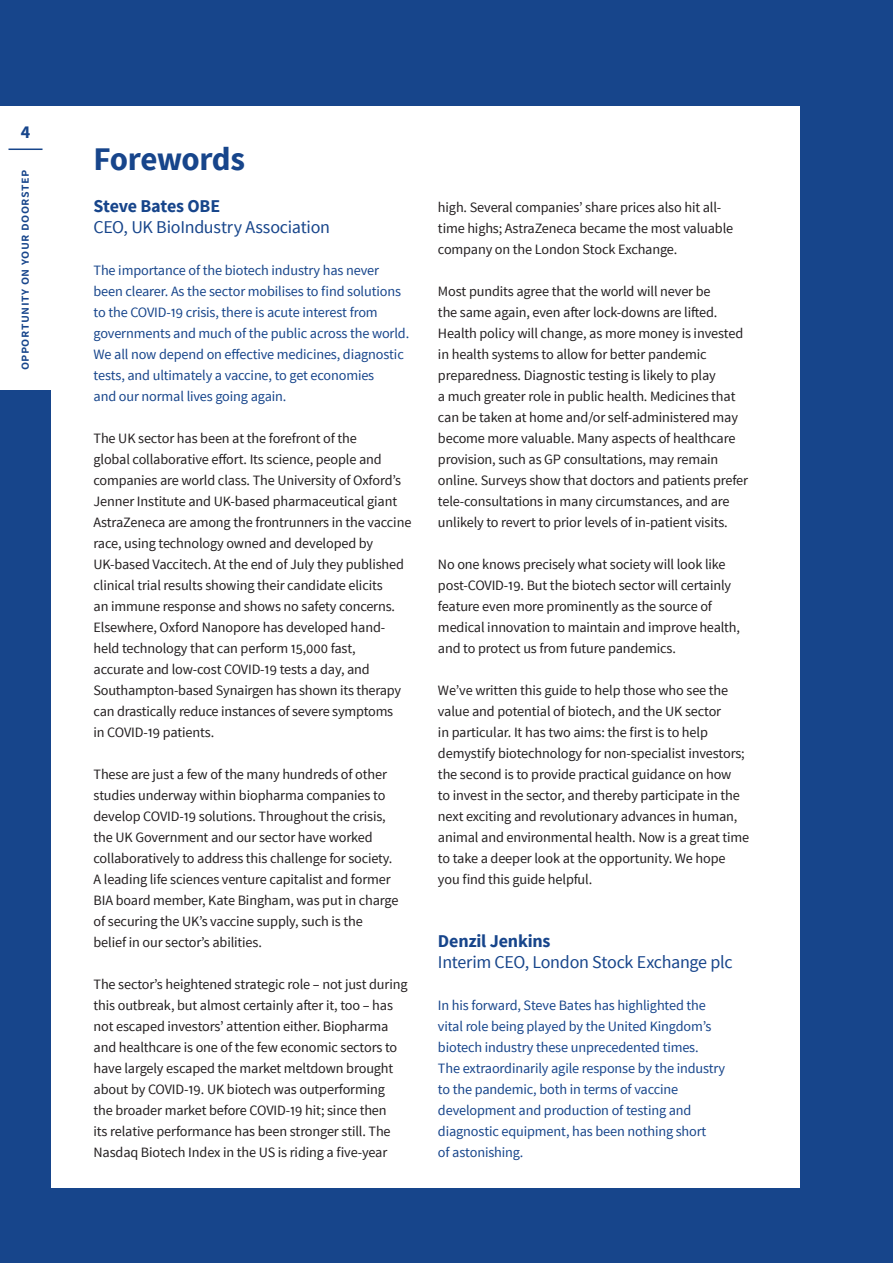
<style>
.page{position:relative;width:893px;height:1263px;background:#17458b}
.page>*{position:absolute;margin:0;border:0;box-sizing:border-box;transform-origin:0 0}
.Prelim_Heading{font:700 33px "Source Sans Pro";letter-spacing:-.015em;color:#17458b}
.Body{font:18px/21px "Source Sans Pro";letter-spacing:-.015em;color:#17458b}
.t1{font:700 18px "Source Sans Pro";color:#17458b}
.Body-2{font:14.25px/21px "Source Sans Pro";letter-spacing:-.01em;color:#231f20}
.Body-3{font:14.25px/21px "Source Sans Pro";letter-spacing:-.01em;color:#17458b}
.t2{font:600 13.5px "Source Sans Pro";letter-spacing:.03em;color:#17458b}
.s1{font-weight:700}
</style>
<div class="page">
<div style="left:51px;top:106px;width:748px;height:1082px;background:#fff"></div>
<div style="left:0;top:106px;width:51px;height:284px;background:#fff"></div>
<hr style="left:9px;top:149px;width:34px;height:1px;background:#17458b">
<p class="t1" style="left:21px;top:120px;width:11px">4</p>
<p class="t2" style="left:16px;top:370px;width:202px;rotate:-90deg">opportunity on your doorstep</p>
<p class="Prelim_Heading" style="left:94px;top:137px;width:153px">Forewords</p>
<p class="Body" style="left:94px;top:195px;width:238px"><span class="s1">Steve Bates OBE<br></span>CEO, UK BioIndustry Association</p>
<p class="Body-3" style="left:94px;top:260px;width:317px">The importance of the biotech industry has never been clearer. As the sector mobilises to find solutions to the COVID-19 crisis, there is acute interest from governments and much of the public across the world.<br>We all now depend on effective medicines, diagnostic tests, and ultimately a vaccine, to get economies<br>and our normal lives going again.</p>
<p class="Body-2" style="left:94px;top:428px;width:319px">The UK sector has been at the forefront of the<br>global collaborative effort. Its science, people and companies are world class. The University of Oxford’s Jenner Institute and UK-based pharmaceutical giant AstraZeneca are among the frontrunners in the vaccine race, using technology owned and developed by UK-based Vaccitech. At the end of July they published clinical trial results showing their candidate elicits<br>an immune response and shows no safety concerns.<br>Elsewhere, Oxford Nanopore has developed hand&shy;held technology that can perform 15,000 fast,<br>accurate and low-cost COVID-19 tests a day, and Southampton-based Synairgen has shown its therapy can drastically reduce instances of severe symptoms<br>in COVID-19 patients.</p>
<p class="Body-2" style="left:94px;top:764px;width:306px">These are just a few of the many hundreds of other studies underway within biopharma companies to develop COVID-19 solutions. Throughout the crisis, the UK Government and our sector have worked collaboratively to address this challenge for society.<br>A leading life sciences venture capitalist and former BIA board member, Kate Bingham, was put in charge of securing the UK’s vaccine supply, such is the belief in our sector’s abilities.</p>
<p class="Body-2" style="left:94px;top:974px;width:316px">The sector’s heightened strategic role – not just during this outbreak, but almost certainly after it, too – has not escaped investors’ attention either. Biopharma and healthcare is one of the few economic sectors to have largely escaped the market meltdown brought about by COVID-19. UK biotech was outperforming the broader market before COVID-19 hit; since then<br>its relative performance has been stronger still. The Nasdaq Biotech Index in the US is riding a five-year</p>
<p class="Body-2" style="left:438px;top:197px;width:297px">high. Several companies’ share prices also hit all&shy;time highs; AstraZeneca became the most valuable company on the London Stock Exchange.</p>
<p class="Body-2" style="left:438px;top:281px;width:312px">Most pundits agree that the world will never be<br>the same again, even after lock-downs are lifted.<br>Health policy will change, as more money is invested in health systems to allow for better pandemic preparedness. Diagnostic testing is likely to play<br>a much greater role in public health. Medicines that can be taken at home and/or self-administered may become more valuable. Many aspects of healthcare provision, such as GP consultations, may remain online. Surveys show that doctors and patients prefer tele-consultations in many circumstances, and are unlikely to revert to prior levels of in-patient visits.</p>
<p class="Body-2" style="left:438px;top:554px;width:304px">No one knows precisely what society will look like post-COVID-19. But the biotech sector will certainly feature even more prominently as the source of medical innovation to maintain and improve health, and to protect us from future pandemics.</p>
<p class="Body-2" style="left:438px;top:680px;width:313px">We’ve written this guide to help those who see the value and potential of biotech, and the UK sector<br>in particular. It has two aims: the first is to help demystify biotechnology for non-specialist investors; the second is to provide practical guidance on how<br>to invest in the sector, and thereby participate in the next exciting and revolutionary advances in human, animal and environmental health. Now is a great time to take a deeper look at the opportunity. We hope you find this guide helpful.</p>
<p class="Body" style="left:438px;top:930px;width:296px"><span class="s1">Denzil Jenkins<br></span>Interim CEO, London Stock Exchange plc</p>
<p class="Body-3" style="left:438px;top:995px;width:289px">In his forward, Steve Bates has highlighted the vital role being played by the United Kingdom’s biotech industry these unprecedented times.<br>The extraordinarily agile response by the industry to the pandemic, both in terms of vaccine development and production of testing and diagnostic equipment, has been nothing short<br>of astonishing.</p>
</div>
